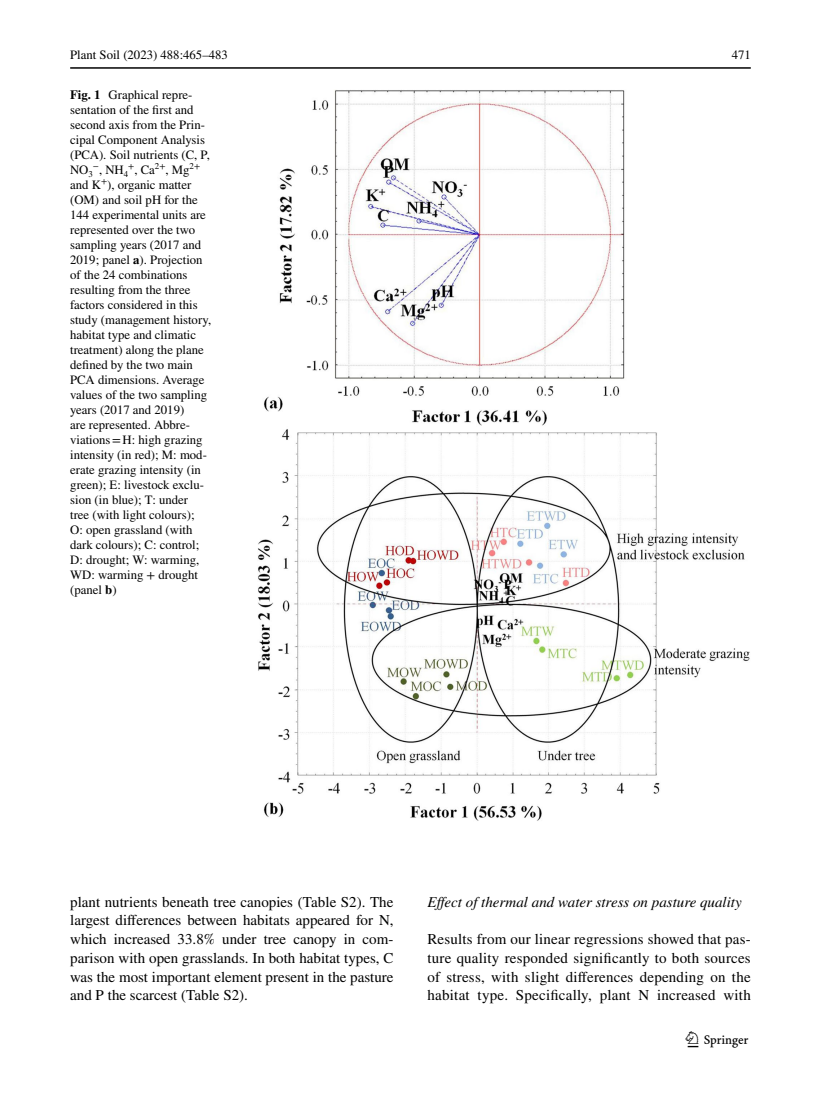
<style>
.page{position:relative;width:821px;height:1106px;background:#fff}
.page>*{position:absolute;margin:0;border:0;box-sizing:border-box;transform-origin:0 0}
.t1{font:22.5px "Springnew Regular 3";color:#000}
.t2{font:15px/18.8px "STIX";letter-spacing:.01em;color:#000;text-align:justify}
.t3{font:italic 15px "STIX";color:#000}
.t4{font:12.75px/15px "STIX";color:#000}
.s1{font-weight:700}
</style>
<div class="page">
<hr style="left:70px;top:67px;width:680px;height:2px;background:#000">
<img style="left:258px;top:90px;width:492px;height:731px">
<p class="t4" style="left:70px;top:48px;width:159px">Plant Soil (2023) 488:465–483</p>
<p class="t4" style="left:731px;top:49px;width:21px">471</p>
<p class="t4" style="left:70px;top:88px;width:143px"><span class="s1">Fig. 1</span> Graphical repre&shy;sentation of the first and second axis from the Prin&shy;cipal Component Analysis (PCA). Soil nutrients (C, P,<br>NO<sub>3</sub><sup>−</sup>, NH<sub>4</sub><sup>+</sup>, Ca<sup>2+</sup>, Mg<sup>2+ </sup>and K<sup>+</sup>), organic matter (OM) and soil pH for the<br>144 experimental units are represented over the two sampling years (2017 and<br>2019; panel <span class="s1">a</span>). Projection of the 24 combinations resulting from the three factors considered in this study (management history, habitat type and climatic treatment) along the plane defined by the two main<br>PCA dimensions. Average values of the two sampling years (2017 and 2019)<br>are represented. Abbre&shy;viations=H: high grazing intensity (in red); M: mod&shy;erate grazing intensity (in green); E: livestock exclu&shy;sion (in blue); T: under<br>tree (with light colours);<br>O: open grassland (with dark colours); C: control;<br>D: drought; W: warming,<br>WD: warming + drought (panel <span class="s1">b</span>)</p>
<p class="t2" style="left:70px;top:893px;width:325px">plant nutrients beneath tree canopies (Table S2). The largest differences between habitats appeared for N, which increased 33.8% under tree canopy in com&shy;parison with open grasslands. In both habitat types, C was the most important element present in the pasture and P the scarcest (Table S2).</p>
<p class="t3" style="left:427px;top:891px;width:316px">Effect of thermal and water stress on pasture quality</p>
<p class="t2" style="left:427px;top:930px;width:325px">Results from our linear regressions showed that pas&shy;ture quality responded significantly to both sources of stress, with slight differences depending on the habitat type. Specifically, plant N increased with</p>
<h1 class="t1" style="left:687px;top:1031px;width:62px">1 3</h1>
</div>
